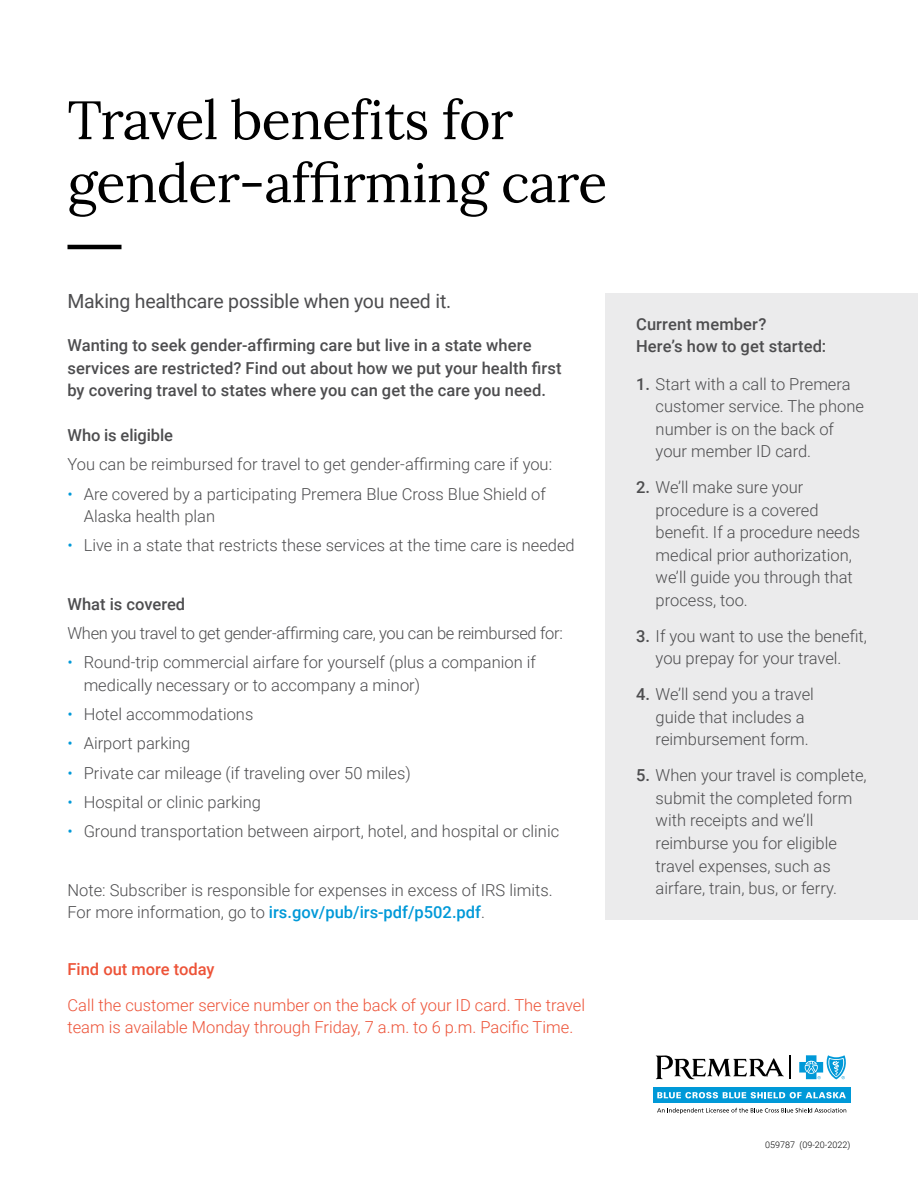
<style>
.page{position:relative;width:918px;height:1188px;background:#fff}
.page>*{position:absolute;margin:0;border:0;box-sizing:border-box;transform-origin:0 0}
.t1{font:54px/63px "Lora";letter-spacing:-.015em;color:#000}
.t2{font:19.5px "Roboto";letter-spacing:-.01em;color:#4d4d4f}
.t3{font:300 16.5px/22.5px "Roboto";color:#4d4d4f}
.t4{font:500 16.5px/22.5px "Roboto";letter-spacing:.005em;color:#4d4d4f}
.t5{font:300 16.5px/22.5px "Roboto";color:#ed5338}
.t6{font:300 16.5px "Roboto";letter-spacing:-.02em;color:#4d4d4f}
.t7{font:500 16.5px "Roboto";color:#ed5338}
.t8{font:300 9px "Roboto";color:#000}
.s1{color:#0099d8}
.s2{font-weight:500;color:#0099d8}
.s3{font-weight:500}
</style>
<div class="page">
<hr style="left:68px;top:245px;width:54px;height:4px;background:#000">
<div style="left:606px;top:294px;width:312px;height:626px;background:#ebebec"></div>
<div style="left:653px;top:1087px;width:197px;height:16px;background:#0099d8"></div>
<svg style="left:657px;top:1092px;width:189px;height:6px"></svg>
<hr style="left:789px;top:1055px;width:2px;height:24px;background:#000">
<svg style="left:656px;top:1056px;width:128px;height:23px"></svg>
<svg style="left:799px;top:1055px;width:47px;height:24px"></svg>
<svg style="left:657px;top:1108px;width:189px;height:6px"></svg>
<h1 class="t1" style="left:68px;top:85px;width:541px">Travel benefits for gender-affirming care</h1>
<p class="t2" style="left:68px;top:288px;width:385px">Making healthcare possible when you need it.</p>
<p class="t4" style="left:68px;top:333px;width:496px">Wanting to seek gender-affirming care but live in a state where services are restricted? Find out about how we put your health first by covering travel to states where you can get the care you need.</p>
<p class="t4" style="left:68px;top:423px;width:107px">Who is eligible</p>
<p class="t3" style="left:68px;top:453px;width:486px">You can be reimbursed for travel to get gender-affirming care if you:</p>
<p class="t3" style="left:84px;top:482px;width:464px;text-indent:-16px"><span class="s1">•</span> Are covered by a participating Premera Blue Cross Blue Shield of<br>Alaska health plan</p>
<p class="t3" style="left:68px;top:534px;width:509px"><span class="s1">•</span> Live in a state that restricts these services at the time care is needed</p>
<p class="t4" style="left:68px;top:592px;width:119px">What is covered</p>
<p class="t6" style="left:68px;top:622px;width:497px">When you travel to get gender-affirming care, you can be reimbursed for:</p>
<p class="t3" style="left:84px;top:651px;width:454px;text-indent:-16px"><span class="s1">•</span> Round-trip commercial airfare for yourself (plus a companion if medically necessary or to accompany a minor)</p>
<p class="t3" style="left:68px;top:702px;width:187px"><span class="s1">•</span> Hotel accommodations</p>
<p class="t3" style="left:68px;top:732px;width:124px"><span class="s1">•</span> Airport parking</p>
<p class="t3" style="left:68px;top:761px;width:345px"><span class="s1">•</span> Private car mileage (if traveling over 50 miles)</p>
<p class="t3" style="left:68px;top:790px;width:195px"><span class="s1">•</span> Hospital or clinic parking</p>
<p class="t3" style="left:68px;top:819px;width:493px"><span class="s1">•</span> Ground transportation between airport, hotel, and hospital or clinic</p>
<p class="t3" style="left:68px;top:878px;width:487px">Note: Subscriber is responsible for expenses in excess of IRS limits.<br>For more information, go to <span class="s2">irs.gov/pub/irs-pdf/p502.pdf</span>.</p>
<p class="t7" style="left:68px;top:957px;width:149px">Find out more today</p>
<p class="t5" style="left:68px;top:993px;width:519px">Call the customer service number on the back of your ID card. The travel team is available Monday through Friday, 7 a.m. to 6 p.m. Pacific Time.</p>
<p class="t4" style="left:636px;top:312px;width:192px">Current member?<br>Here’s how to get started:</p>
<p class="t3" style="left:656px;top:372px;width:210px;text-indent:-20px"><span class="s3">1.</span> Start with a call to Premera customer service. The phone number is on the back of your member ID card.</p>
<p class="t3" style="left:656px;top:476px;width:206px;text-indent:-20px"><span class="s3">2.</span> We’ll make sure your procedure is a covered benefit. If a procedure needs medical prior authorization, we’ll guide you through that process, too.</p>
<p class="t3" style="left:636px;top:624px;width:232px;text-align:center"><span class="s3">3.</span> If you want to use the benefit, you prepay for your travel.</p>
<p class="t3" style="left:656px;top:683px;width:160px;text-indent:-20px"><span class="s3">4.</span> We’ll send you a travel guide that includes a reimbursement form.</p>
<p class="t3" style="left:656px;top:764px;width:213px;text-indent:-20px"><span class="s3">5.</span> When your travel is complete, submit the completed form with receipts and we’ll reimburse you for eligible travel expenses, such as airfare, train, bus, or ferry.</p>
<p class="t8" style="left:765px;top:1138px;width:87px">059787 (09-20-2022)</p>
</div>
